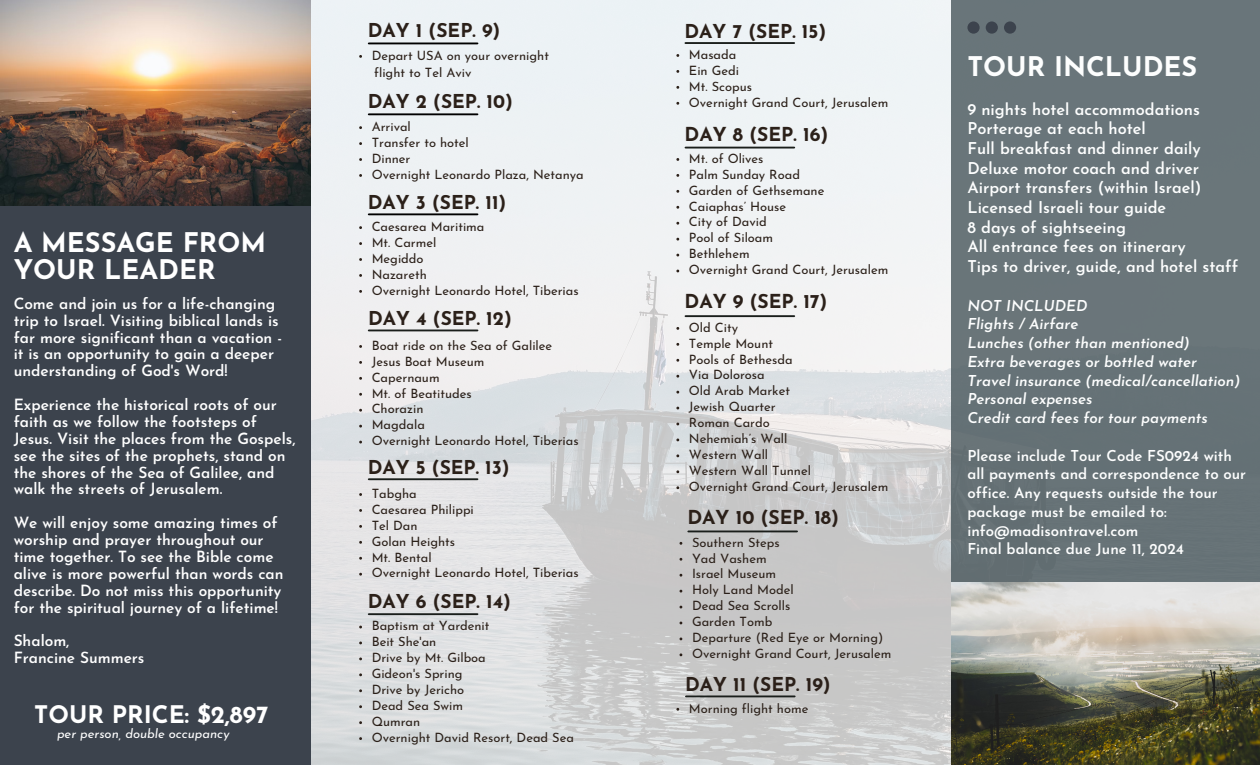
<style>
.page{position:relative;width:1260px;height:765px;background:#fff}
.page>*{position:absolute;margin:0;border:0;box-sizing:border-box;transform-origin:0 0}
.t1{font:700 27px/26.8px "Josefin Sans";color:#fff}
.t2{font:700 27px "Josefin Sans";color:#fdfefe}
.t3{font:700 24.25px "Josefin Sans";color:#fff}
.t4{font:700 19.25px "Josefin Sans";color:#2b2019}
.t5{font:700 19.12px "Josefin Sans";color:#2b2019}
.t6{font:600 16.25px "Josefin Sans";color:#fdfefe}
.t7{font:600 15.5px/16.9px "Josefin Sans";color:#fff}
.t8{font:600 15px/18.8px "Josefin Sans";color:#fdfefe}
.t9{font:italic 600 15px "Josefin Sans";color:#fdfefe}
.t10{font:italic 13px "Josefin Sans";color:#fff}
.t11{font:12.88px "Josefin Sans";color:#2b2019}
</style>
<div class="page">
<img style="left:311px;top:0;width:640px;height:765px">
<div style="left:951px;top:0;width:309px;height:764px;background:#697579"></div>
<div style="left:0;top:0;width:311px;height:765px;background:#3c434d"></div>
<svg style="left:967px;top:21px;width:49px;height:13px"></svg>
<hr style="left:369px;top:43px;width:108px;height:1px;background:#000">
<hr style="left:369px;top:113px;width:108px;height:2px;background:#000">
<hr style="left:369px;top:213px;width:108px;height:2px;background:#000">
<hr style="left:369px;top:478px;width:108px;height:2px;background:#1a1e1b">
<hr style="left:369px;top:330px;width:108px;height:1px;background:#1a1e1b">
<hr style="left:685px;top:42px;width:109px;height:2px;background:#1a1e1b">
<hr style="left:686px;top:147px;width:108px;height:2px;background:#1a1e1b">
<hr style="left:686px;top:315px;width:108px;height:2px;background:#1a1e1b">
<img style="left:0;top:0;width:310px;height:205px">
<hr style="left:688px;top:531px;width:109px;height:1px;background:#1a1e1b">
<hr style="left:369px;top:613px;width:108px;height:2px;background:#1a1e1b">
<hr style="left:686px;top:695px;width:109px;height:2px;background:#1a1e1b">
<img style="left:951px;top:583px;width:309px;height:182px">
<p class="t1" style="left:14px;top:232px;width:254px">A MESSAGE FROM<br>YOUR LEADER</p>
<p class="t7" style="left:14px;top:296px;width:270px">Come and join us for a life-changing trip to Israel. Visiting biblical lands is far more significant than a vacation -</p>
<p class="t7" style="left:14px;top:347px;width:262px">it is an opportunity to gain a deeper understanding of God's Word!</p>
<p class="t7" style="left:14px;top:398px;width:283px">Experience the historical roots of our faith as we follow the footsteps of Jesus. Visit the places from the Gospels, see the sites of the prophets, stand on the shores of the Sea of Galilee, and walk the streets of Jerusalem.</p>
<p class="t7" style="left:14px;top:516px;width:271px">We will enjoy some amazing times of worship and prayer throughout our time together. To see the Bible come alive is more powerful than words can describe. Do not miss this opportunity for the spiritual journey of a lifetime!</p>
<p class="t7" style="left:14px;top:634px;width:57px">Shalom,</p>
<p class="t7" style="left:14px;top:651px;width:132px">Francine Summers</p>
<p class="t3" style="left:34px;top:705px;width:235px">TOUR PRICE: $2,897</p>
<p class="t10" style="left:57px;top:728px;width:174px">per person, double occupancy</p>
<p class="t5" style="left:368px;top:22px;width:134px">DAY 1 (SEP. 9)</p>
<p class="t11" style="left:372px;top:50px;width:179px">Depart USA on your overnight</p>
<p class="t11" style="left:374px;top:67px;width:99px">flight to Tel Aviv</p>
<p class="t5" style="left:368px;top:94px;width:147px">DAY 2 (SEP. 10)</p>
<p class="t11" style="left:372px;top:121px;width:41px">Arrival</p>
<p class="t11" style="left:372px;top:137px;width:99px">Transfer to hotel</p>
<p class="t11" style="left:372px;top:153px;width:40px">Dinner</p>
<p class="t11" style="left:372px;top:169px;width:214px">Overnight Leonardo Plaza, Netanya</p>
<p class="t5" style="left:368px;top:195px;width:140px">DAY 3 (SEP. 11)</p>
<p class="t11" style="left:372px;top:221px;width:114px">Caesarea Maritima</p>
<p class="t11" style="left:372px;top:237px;width:66px">Mt. Carmel</p>
<p class="t11" style="left:372px;top:253px;width:53px">Megiddo</p>
<p class="t11" style="left:372px;top:269px;width:57px">Nazareth</p>
<p class="t11" style="left:372px;top:285px;width:209px">Overnight Leonardo Hotel, Tiberias</p>
<p class="t5" style="left:368px;top:310px;width:145px">DAY 4 (SEP. 12)</p>
<p class="t11" style="left:372px;top:340px;width:182px">Boat ride on the Sea of Galilee</p>
<p class="t11" style="left:372px;top:356px;width:114px">Jesus Boat Museum</p>
<p class="t11" style="left:372px;top:372px;width:69px">Capernaum</p>
<p class="t11" style="left:372px;top:388px;width:102px">Mt. of Beatitudes</p>
<p class="t11" style="left:372px;top:404px;width:53px">Chorazin</p>
<p class="t11" style="left:372px;top:420px;width:55px">Magdala</p>
<p class="t11" style="left:372px;top:436px;width:209px">Overnight Leonardo Hotel, Tiberias</p>
<p class="t5" style="left:368px;top:460px;width:143px">DAY 5 (SEP. 13)</p>
<p class="t11" style="left:372px;top:488px;width:47px">Tabgha</p>
<p class="t11" style="left:372px;top:504px;width:104px">Caesarea Philippi</p>
<p class="t11" style="left:372px;top:520px;width:47px">Tel Dan</p>
<p class="t11" style="left:372px;top:536px;width:85px">Golan Heights</p>
<p class="t11" style="left:372px;top:552px;width:62px">Mt. Bental</p>
<p class="t11" style="left:372px;top:568px;width:209px">Overnight Leonardo Hotel, Tiberias</p>
<p class="t5" style="left:368px;top:594px;width:145px">DAY 6 (SEP. 14)</p>
<p class="t11" style="left:372px;top:621px;width:119px">Baptism at Yardenit</p>
<p class="t11" style="left:372px;top:637px;width:66px">Beit She'an</p>
<p class="t11" style="left:372px;top:653px;width:116px">Drive by Mt. Gilboa</p>
<p class="t11" style="left:372px;top:668px;width:92px">Gideon's Spring</p>
<p class="t11" style="left:372px;top:684px;width:94px">Drive by Jericho</p>
<p class="t11" style="left:372px;top:700px;width:93px">Dead Sea Swim</p>
<p class="t11" style="left:372px;top:716px;width:50px">Qumran</p>
<p class="t11" style="left:372px;top:732px;width:204px">Overnight David Resort, Dead Sea</p>
<p class="t5" style="left:684px;top:23px;width:143px">DAY 7 (SEP. 15)</p>
<p class="t11" style="left:689px;top:49px;width:49px">Masada</p>
<p class="t11" style="left:689px;top:65px;width:52px">Ein Gedi</p>
<p class="t11" style="left:689px;top:81px;width:65px">Mt. Scopus</p>
<p class="t11" style="left:689px;top:97px;width:201px">Overnight Grand Court, Jerusalem</p>
<p class="t4" style="left:685px;top:126px;width:145px">DAY 8 (SEP. 16)</p>
<p class="t11" style="left:689px;top:153px;width:76px">Mt. of Olives</p>
<p class="t11" style="left:689px;top:169px;width:113px">Palm Sunday Road</p>
<p class="t11" style="left:689px;top:185px;width:137px">Garden of Gethsemane</p>
<p class="t11" style="left:689px;top:201px;width:99px">Caiaphas’ House</p>
<p class="t11" style="left:689px;top:217px;width:79px">City of David</p>
<p class="t11" style="left:689px;top:233px;width:86px">Pool of Siloam</p>
<p class="t11" style="left:689px;top:249px;width:62px">Bethlehem</p>
<p class="t11" style="left:689px;top:265px;width:201px">Overnight Grand Court, Jerusalem</p>
<p class="t4" style="left:685px;top:294px;width:144px">DAY 9 (SEP. 17)</p>
<p class="t11" style="left:689px;top:322px;width:51px">Old City</p>
<p class="t11" style="left:689px;top:338px;width:86px">Temple Mount</p>
<p class="t11" style="left:689px;top:354px;width:105px">Pools of Bethesda</p>
<p class="t11" style="left:689px;top:370px;width:77px">Via Dolorosa</p>
<p class="t11" style="left:689px;top:386px;width:103px">Old Arab Market</p>
<p class="t11" style="left:689px;top:402px;width:88px">Jewish Quarter</p>
<p class="t11" style="left:689px;top:418px;width:82px">Roman Cardo</p>
<p class="t11" style="left:689px;top:434px;width:100px">Nehemiah’s Wall</p>
<p class="t11" style="left:689px;top:450px;width:81px">Western Wall</p>
<p class="t11" style="left:689px;top:465px;width:124px">Western Wall Tunnel</p>
<p class="t11" style="left:689px;top:481px;width:201px">Overnight Grand Court, Jerusalem</p>
<p class="t4" style="left:687px;top:510px;width:153px">DAY 10 (SEP. 18)</p>
<p class="t11" style="left:692px;top:537px;width:89px">Southern Steps</p>
<p class="t11" style="left:692px;top:553px;width:76px">Yad Vashem</p>
<p class="t11" style="left:692px;top:569px;width:86px">Israel Museum</p>
<p class="t11" style="left:692px;top:585px;width:103px">Holy Land Model</p>
<p class="t11" style="left:692px;top:601px;width:100px">Dead Sea Scrolls</p>
<p class="t11" style="left:692px;top:617px;width:82px">Garden Tomb</p>
<p class="t11" style="left:692px;top:633px;width:193px">Departure (Red Eye or Morning)</p>
<p class="t11" style="left:692px;top:648px;width:201px">Overnight Grand Court, Jerusalem</p>
<p class="t5" style="left:685px;top:676px;width:147px">DAY 11 (SEP. 19)</p>
<p class="t11" style="left:689px;top:703px;width:121px">Morning flight home</p>
<p class="t2" style="left:967px;top:56px;width:231px">TOUR INCLUDES</p>
<p class="t6" style="left:967px;top:102px;width:234px">9 nights hotel accommodations</p>
<p class="t6" style="left:967px;top:122px;width:180px">Porterage at each hotel</p>
<p class="t6" style="left:967px;top:142px;width:235px">Full breakfast and dinner daily</p>
<p class="t6" style="left:967px;top:162px;width:233px">Deluxe motor coach and driver</p>
<p class="t6" style="left:967px;top:181px;width:235px">Airport transfers (within Israel)</p>
<p class="t6" style="left:967px;top:201px;width:200px">Licensed Israeli tour guide</p>
<p class="t6" style="left:967px;top:221px;width:160px">8 days of sightseeing</p>
<p class="t6" style="left:967px;top:240px;width:220px">All entrance fees on itinerary</p>
<p class="t6" style="left:967px;top:260px;width:272px">Tips to driver, guide, and hotel staff</p>
<p class="t9" style="left:967px;top:299px;width:122px">NOT INCLUDED</p>
<p class="t9" style="left:967px;top:318px;width:112px">Flights / Airfare</p>
<p class="t9" style="left:967px;top:337px;width:224px">Lunches (other than mentioned)</p>
<p class="t9" style="left:967px;top:356px;width:231px">Extra beverages or bottled water</p>
<p class="t9" style="left:967px;top:374px;width:274px">Travel insurance (medical/cancellation)</p>
<p class="t9" style="left:967px;top:393px;width:127px">Personal expenses</p>
<p class="t9" style="left:967px;top:412px;width:242px">Credit card fees for tour payments</p>
<p class="t8" style="left:967px;top:447px;width:280px">Please include Tour Code FS0924 with all payments and correspondence to our office. Any requests outside the tour package must be emailed to: info@madisontravel.com</p>
<p class="t8" style="left:967px;top:541px;width:218px">Final balance due June 11, 2024</p>
</div>
